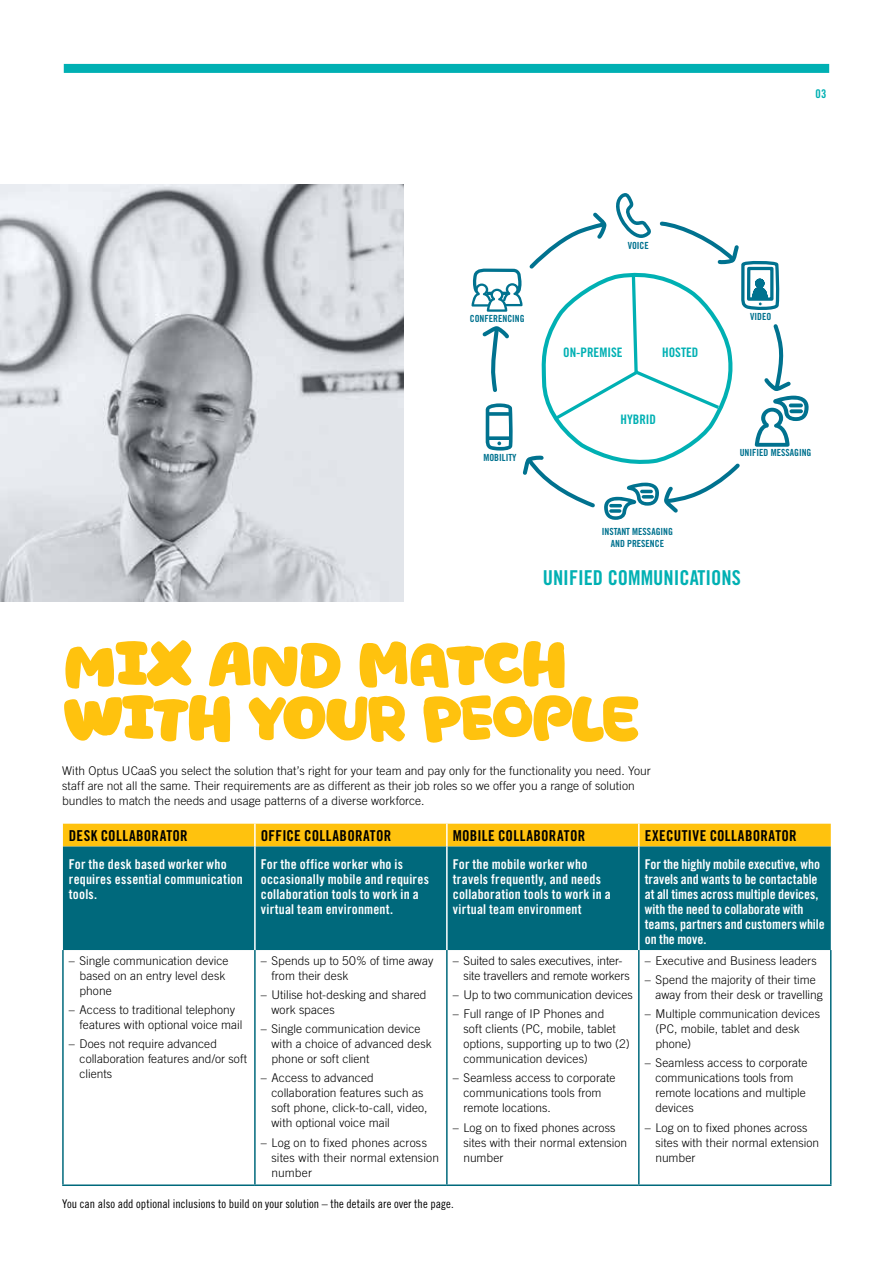
<style>
.page{position:relative;width:893px;height:1263px;background:#fff}
.page>*{position:absolute;margin:0;border:0;box-sizing:border-box;transform-origin:0 0}
.t1{font:700 67.5px/54px "Optus Voice BETA01";letter-spacing:-.02em;color:#ffc20e}
.t2{font:20.55px "Trade Gothic LT Pro Bd Cn 20";color:#00b0b3}
.t3{font:15px "Trade Gothic LT Pro Bd Cn 20";letter-spacing:.03em;color:#000}
.t4{font:13.5px/15px "Trade Gothic LT Pro Bd Cn 20";letter-spacing:.01em;color:#fff}
.t5{font:13.05px "Trade Gothic LT Pro Bd Cn 20";color:#00b0b3}
.t6{font:300 12px/15px "Trade Gothic LT Pro";letter-spacing:.005em;color:#000}
.t7{font:12px "Trade Gothic LT Pro Cn 18";color:#000}
.t8{font:12px "Trade Gothic LT Pro Bd Cn 20";color:#00b0b3}
.t9{font:9.75px/11.7px "Trade Gothic LT Pro Bd Cn 20";color:#00728f;text-align:center}
</style>
<div class="page">
<img style="left:0;top:185px;width:404px;height:417px">
<svg style="left:471px;top:193px;width:338px;height:327px"></svg>
<div style="left:63px;top:824px;width:768px;height:22px;background:#ffc20e"></div>
<div style="left:63px;top:846px;width:768px;height:104px;background:#00697c"></div>
<hr style="left:254px;top:824px;width:2px;height:22px;background:#fff">
<hr style="left:446px;top:824px;width:2px;height:22px;background:#fff">
<hr style="left:638px;top:824px;width:2px;height:22px;background:#fff">
<hr style="left:254px;top:846px;width:2px;height:104px;background:#fff">
<hr style="left:446px;top:846px;width:2px;height:104px;background:#fff">
<hr style="left:638px;top:846px;width:2px;height:104px;background:#fff">
<hr style="left:62px;top:950px;width:2px;height:234px;background:#00697c">
<hr style="left:254px;top:950px;width:2px;height:234px;background:#00697c">
<hr style="left:446px;top:950px;width:2px;height:234px;background:#00697c">
<hr style="left:638px;top:950px;width:2px;height:234px;background:#00697c">
<hr style="left:830px;top:950px;width:1px;height:234px;background:#00697c">
<hr style="left:62px;top:1184px;width:193px;height:2px;background:#00697c">
<hr style="left:255px;top:1184px;width:192px;height:2px;background:#00697c">
<hr style="left:447px;top:1184px;width:192px;height:2px;background:#00697c">
<hr style="left:639px;top:1184px;width:192px;height:2px;background:#00697c">
<div style="left:64px;top:64px;width:765px;height:9px;background:#00b0b3"></div>
<p class="t8" style="left:816px;top:87px;width:13px">03</p>
<p class="t9" style="left:628px;top:240px;width:6px">VOICE</p>
<p class="t9" style="left:470px;top:312px;width:25px">CONFERENCIN</p>
<p class="t9" style="left:520px;top:312px;width:6px">G</p>
<p class="t9" style="left:750px;top:310px;width:23px">Video</p>
<p class="t5" style="left:563px;top:345px;width:50px">ON-PREMISE</p>
<p class="t5" style="left:662px;top:345px;width:7px">HOSTE</p>
<p class="t5" style="left:692px;top:345px;width:8px">D</p>
<p class="t5" style="left:620px;top:412px;width:37px">HYBRID</p>
<p class="t9" style="left:483px;top:451px;width:35px">mobility</p>
<p class="t9" style="left:602px;top:526px;width:72px">instant messaging and presence</p>
<p class="t9" style="left:740px;top:447px;width:72px">UNIFIED messaging</p>
<h2 class="t2" style="left:543px;top:565px;width:200px">Unified communications</h2>
<h1 class="t1" style="left:64px;top:641px;width:543px">MIX AND MATCH<br>WITH YOUR PEO PLE</h1>
<p class="t6" style="left:62px;top:763px;width:590px">With Optus UCaaS you select the solution that’s right for your team and pay only for the functionality you need. Your staff are not all the same. Their requirements are as different as their job roles so we offer you a range of solution bundles to match the needs and usage patterns of a diverse workforce.</p>
<p class="t3" style="left:69px;top:826px;width:84px">DESK COLLABORATOR</p>
<p class="t3" style="left:261px;top:826px;width:95px">OFFICE COLLABORATOR</p>
<p class="t3" style="left:453px;top:826px;width:97px">MOBILE COLLABORATOR</p>
<p class="t3" style="left:645px;top:826px;width:8px">EXEC</p>
<p class="t3" style="left:674px;top:826px;width:15px">UTIVE</p>
<p class="t3" style="left:710px;top:826px;width:52px">COLLABORATOR</p>
<p class="t4" style="left:69px;top:857px;width:175px">For the desk based worker who requires essential communication tools.</p>
<p class="t4" style="left:261px;top:857px;width:170px">For the office worker who is occasionally mobile and requires collaboration tools to work in a virtual team environment.</p>
<p class="t4" style="left:453px;top:857px;width:159px">For the mobile worker who travels frequently, and needs collaboration tools to work in a virtual team environment</p>
<p class="t4" style="left:645px;top:857px;width:181px">For the highly mobile executive, who travels and wants to be contactable at all times across multiple devices, with the need to collaborate with teams, partners and customers while on the move.</p>
<p class="t6" style="left:80px;top:953px;width:151px;text-indent:-11px">– Single communication device based on an entry level desk phone</p>
<p class="t6" style="left:80px;top:1002px;width:164px;text-indent:-11px">– Access to traditional telephony features with optional voice mail</p>
<p class="t6" style="left:80px;top:1036px;width:169px;text-indent:-11px">– Does not require advanced collaboration features and/or soft clients</p>
<p class="t6" style="left:463px;top:953px;width:168px;text-indent:-11px">– Suited to sales executives, inter&shy;site travellers and remote workers</p>
<p class="t6" style="left:453px;top:987px;width:181px">– Up to two communication devices</p>
<p class="t6" style="left:463px;top:1006px;width:168px;text-indent:-11px">– Full range of IP Phones and<br>soft clients (PC, mobile, tablet options, supporting up to two (2) communication devices)</p>
<p class="t6" style="left:463px;top:1070px;width:153px;text-indent:-11px">– Seamless access to corporate communications tools from remote locations.</p>
<p class="t6" style="left:463px;top:1120px;width:165px;text-indent:-11px">– Log on to fixed phones across sites with their normal extension number</p>
<p class="t6" style="left:272px;top:953px;width:163px;text-indent:-11px">– Spends up to 50% of time away from their desk</p>
<p class="t6" style="left:272px;top:987px;width:157px;text-indent:-11px">– Utilise hot-desking and shared work spaces</p>
<p class="t6" style="left:272px;top:1021px;width:162px;text-indent:-11px">– Single communication device with a choice of advanced desk phone or soft client</p>
<p class="t6" style="left:272px;top:1070px;width:157px;text-indent:-11px">– Access to advanced collaboration features such as soft phone, click-to-call, video, with optional voice mail</p>
<p class="t6" style="left:272px;top:1135px;width:169px;text-indent:-11px">– Log on to fixed phones across sites with their normal extension number</p>
<p class="t6" style="left:645px;top:953px;width:173px">– Executive and Business leaders</p>
<p class="t6" style="left:655px;top:972px;width:169px;text-indent:-11px">– Spend the majority of their time away from their desk or travelling</p>
<p class="t6" style="left:655px;top:1006px;width:166px;text-indent:-11px">– Multiple communication devices (PC, mobile, tablet and desk phone)</p>
<p class="t6" style="left:655px;top:1055px;width:153px;text-indent:-11px">– Seamless access to corporate communications tools from remote locations and multiple devices</p>
<p class="t6" style="left:655px;top:1120px;width:165px;text-indent:-11px">– Log on to fixed phones across sites with their normal extension number</p>
<p class="t7" style="left:62px;top:1196px;width:393px">You can also add optional inclusions to build on your solution – the details are over the page.</p>
</div>
